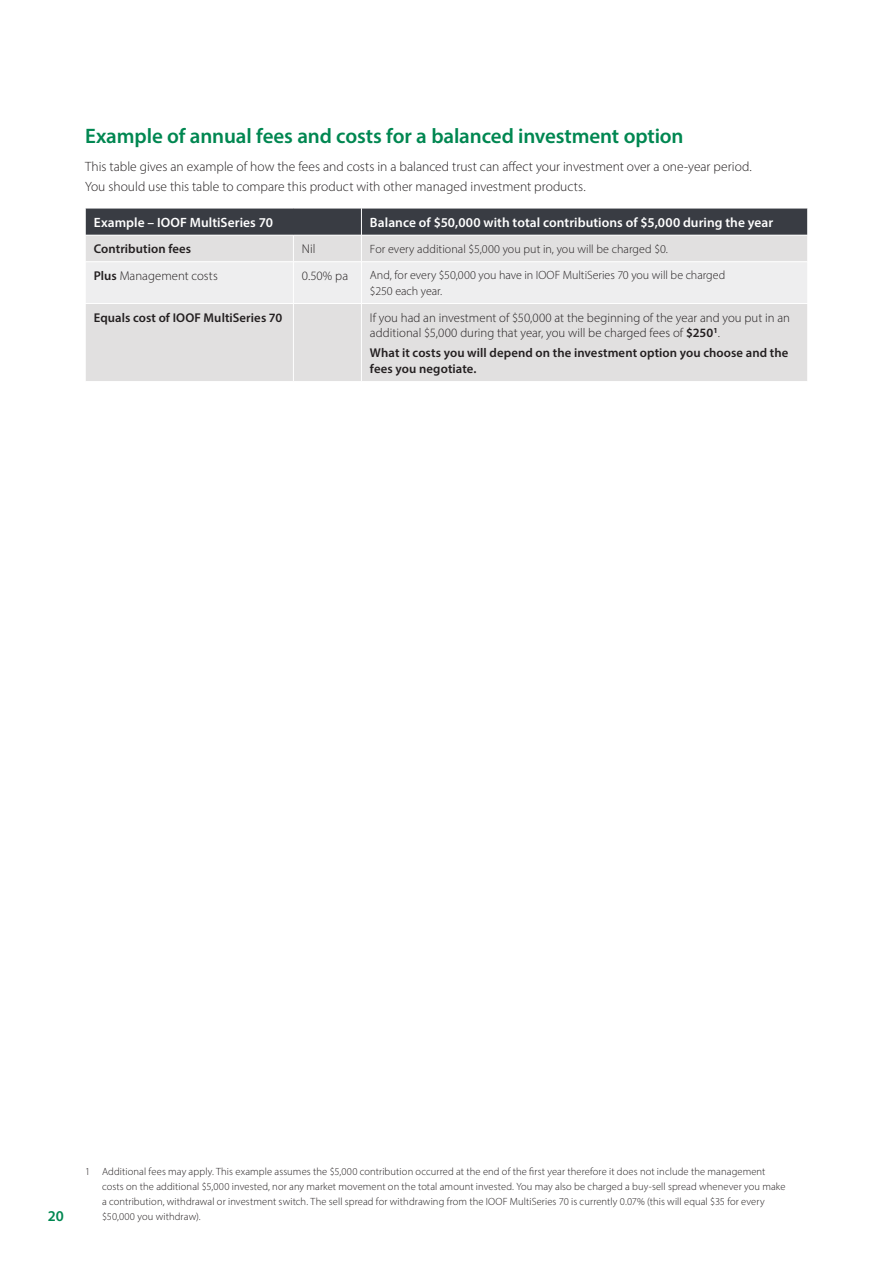
<style>
.page{position:relative;width:893px;height:1263px;background:#fff}
.page>*{position:absolute;margin:0;border:0;box-sizing:border-box;transform-origin:0 0}
._01_Subhead_1{font:600 21px "Myriad Pro";letter-spacing:-.005em;color:#008751}
.t1{font:600 15px "Myriad Pro";color:#008751}
._07_Body_Text{font:300 13.5px/19.5px "Myriad Pro";color:#231f20}
._00_Table_Header{font:600 13.5px "Myriad Pro";letter-spacing:.005em;color:#fff}
._03_Table_Body_Text{font:300 12.75px/15.8px "Myriad Pro";color:#231f20}
._03_Table_Body_Text-2{font:600 12.75px/15.8px "Myriad Pro";letter-spacing:.01em;color:#231f20}
._03_Table_Body_Text-3{font:300 12px/15.8px "Myriad Pro";color:#231f20}
._01_Footnotes{font:300 10.5px/15px "Myriad Pro";letter-spacing:.01em;color:#231f20}
.s1{font-weight:600}
</style>
<div class="page">
<div style="left:86px;top:304px;width:721px;height:77px;background:#e1e0e0"></div>
<hr style="left:293px;top:304px;width:1px;height:77px;background:#fff">
<hr style="left:361px;top:304px;width:1px;height:77px;background:#fff">
<svg style="left:85px;top:208px;width:723px;height:95px;background:#b8b9bb"></svg>
<hr style="left:85px;top:261px;width:208px;height:1px;background:#fff">
<hr style="left:85px;top:262px;width:1px;height:41px;background:#fff">
<hr style="left:293px;top:261px;width:68px;height:1px;background:#fff">
<hr style="left:361px;top:261px;width:447px;height:1px;background:#fff">
<hr style="left:807px;top:262px;width:1px;height:41px;background:#fff">
<p class="_01_Subhead_1" style="left:85px;top:123px;width:600px">Example of annual fees and costs for a balanced investment option</p>
<p class="_07_Body_Text" style="left:85px;top:157px;width:668px">This table gives an example of how the fees and costs in a balanced trust can affect your investment over a one-year period.<br>You should use this table to compare this product with other managed investment products.</p>
<p class="_00_Table_Header" style="left:94px;top:214px;width:181px">Example – IOOF MultiSeries 70</p>
<p class="_00_Table_Header" style="left:370px;top:214px;width:405px">Balance of $50,000 with total contributions of $5,000 during the year</p>
<p class="_03_Table_Body_Text-2" style="left:94px;top:241px;width:99px">Contribution fees</p>
<p class="_03_Table_Body_Text" style="left:302px;top:241px;width:15px">Nil</p>
<p class="_03_Table_Body_Text-3" style="left:370px;top:241px;width:300px">For every additional $5,000 you put in, you will be charged $0.</p>
<p class="_03_Table_Body_Text" style="left:94px;top:268px;width:126px"><span class="s1">Plus</span> Management costs</p>
<p class="_03_Table_Body_Text" style="left:302px;top:268px;width:48px">0.50% pa</p>
<p class="_03_Table_Body_Text-3" style="left:370px;top:267px;width:357px">And, for every $50,000 you have in IOOF MultiSeries 70 you will be charged $250 each year.</p>
<p class="_03_Table_Body_Text-2" style="left:94px;top:309px;width:190px">Equals cost of IOOF MultiSeries 70</p>
<p class="_03_Table_Body_Text" style="left:370px;top:309px;width:422px">If you had an investment of $50,000 at the beginning of the year and you put in an additional $5,000 during that year, you will be charged fees of <span class="s1">$250</span><sup>1</sup>.</p>
<p class="_03_Table_Body_Text-2" style="left:370px;top:345px;width:420px">What it costs you will depend on the investment option you choose and the fees you negotiate.</p>
<h2 class="t1" style="left:48px;top:1206px;width:18px">20</h2>
<p class="_01_Footnotes" style="left:102px;top:1164px;width:685px;text-indent:-17px">1 Additional fees may apply. This example assumes the $5,000 contribution occurred at the end of the first year therefore it does not include the management costs on the additional $5,000 invested, nor any market movement on the total amount invested. You may also be charged a buy-sell spread whenever you make a contribution, withdrawal or investment switch. The sell spread for withdrawing from the IOOF MultiSeries 70 is currently 0.07% (this will equal $35 for every $50,000 you withdraw).</p>
</div>
